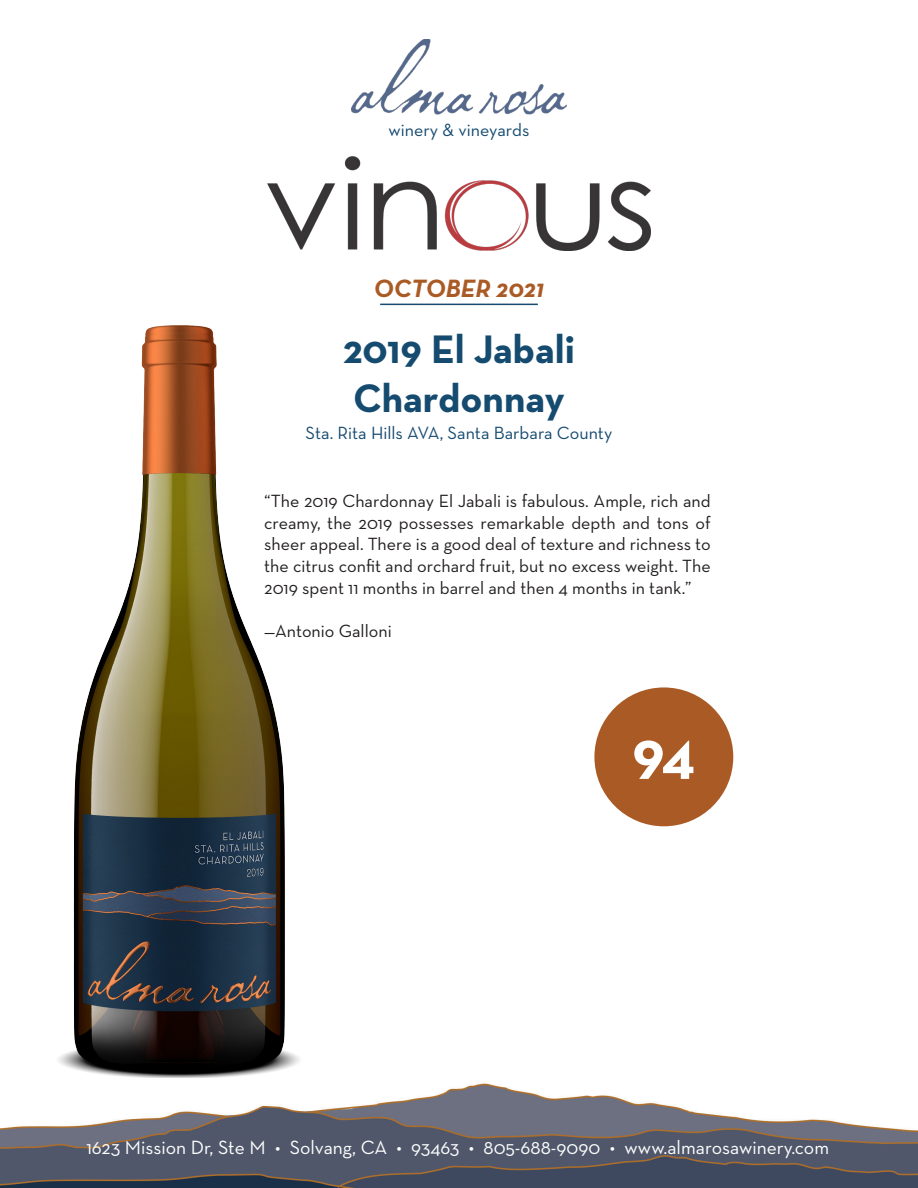
<style>
.page{position:relative;width:918px;height:1188px;background:#fff}
.page>*{position:absolute;margin:0;border:0;box-sizing:border-box;transform-origin:0 0}
.t1{font:700 61.5px "Neutra Text";color:#fff}
.t2{font:700 40.5px "Neutra Text";color:#164b70}
.t3{font:italic 700 25.5px "Neutra Text";color:#aa5b25}
.t4{font:19.5px "Neutra Text";color:#fff}
.t5{font:18px/21.6px "Neutra Text";color:#231f20;text-align:justify}
.t6{font:18px "Neutra Text";color:#164b70}
</style>
<div class="page">
<img style="left:58px;top:325px;width:242px;height:753px">
<img style="left:351px;top:39px;width:216px;height:76px">
<img style="left:268px;top:157px;width:382px;height:94px">
<hr style="left:380px;top:304px;width:158px;height:1px;background:#174a6f">
<img style="left:0;top:1083px;width:918px;height:105px">
<div style="left:594px;top:687px;width:139px;height:139px;background:#aa5b25;border-radius:50%"></div>
<p class="t6" style="left:389px;top:119px;width:142px">winery &amp; vineyards</p>
<p class="t3" style="left:374px;top:272px;width:172px">OCTOBER 2021</p>
<p class="t2" style="left:343px;top:324px;width:233px">2019 El Jabali</p>
<p class="t2" style="left:353px;top:373px;width:213px">Chardonnay</p>
<p class="t6" style="left:306px;top:422px;width:308px">Sta. Rita Hills AVA, Santa Barbara County</p>
<p class="t5" style="left:264px;top:490px;width:448px">“The 2019 Chardonnay El Jabali is fabulous. Ample, rich and creamy, the 2019 possesses remarkable depth and tons of sheer appeal. There is a good deal of texture and richness to the citrus confit and orchard fruit, but no excess weight. The 2019 spent 11 months in barrel and then 4 months in tank.”</p>
<p class="t5" style="left:264px;top:619px;width:129px">—Antonio Galloni</p>
<p class="t1" style="left:632px;top:714px;width:65px">94</p>
<p class="t4" style="left:86px;top:1136px;width:744px">1623 Mission Dr, Ste M • Solvang, CA • 93463 • 805-688-9090 • www.almarosawinery.com</p>
</div>
